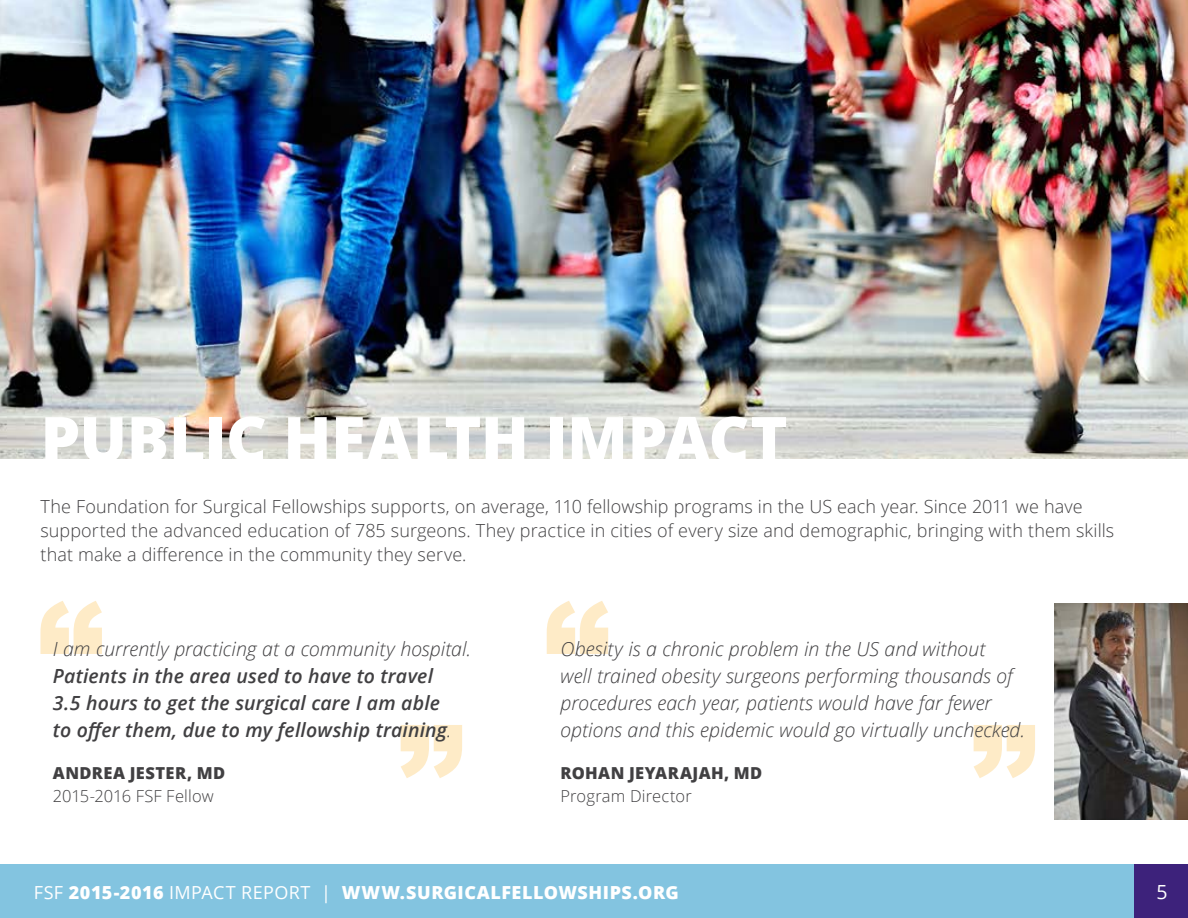
<style>
.page{position:relative;width:1188px;height:918px;background:#fff}
.page>*{position:absolute;margin:0;border:0;box-sizing:border-box;transform-origin:0 0}
.header_01{font:800 63px "Open Sans";letter-spacing:-.005em;color:#fff}
.quotes{font:italic 300 19.5px/27px "Open Sans";color:#414042}
.quotes-2{font:italic 600 19.5px/27px "Open Sans";letter-spacing:.01em;color:#414042}
.t1{font:19.5px "Open Sans";color:#fff}
.body{font:300 18px/24px "Open Sans";letter-spacing:.005em;color:#414042}
.t2{font:800 18px "Open Sans";letter-spacing:.03em;color:#fff}
.body-2{font:300 16.5px/22.5px "Open Sans";color:#414042}
.body-3{font:800 16.5px/22.5px "Open Sans";letter-spacing:.025em;color:#414042}
.s1{font-weight:300}
.s2{font-weight:800}
.s3{font-weight:400}
</style>
<div class="page">
<div style="left:0;top:864px;width:1188px;height:54px;background:#83c4e0"></div>
<div style="left:1134px;top:864px;width:54px;height:54px;background:#3d227b"></div>
<img style="left:0;top:0;width:1188px;height:459px">
<svg style="left:401px;top:725px;width:61px;height:53px"></svg>
<svg style="left:40px;top:601px;width:62px;height:53px"></svg>
<svg style="left:547px;top:601px;width:61px;height:53px"></svg>
<svg style="left:974px;top:725px;width:61px;height:53px"></svg>
<img style="left:1054px;top:604px;width:134px;height:216px">
<p class="header_01" style="left:40px;top:391px;width:749px">PUBLIC HEALTH IMPACT</p>
<p class="body" style="left:40px;top:494px;width:1075px">The Foundation for Surgical Fellowships supports, on average, 110 fellowship programs in the US each year. Since 2011 we have supported the advanced education of 785 surgeons. They practice in cities of every size and demographic, bringing with them skills that make a difference in the community they serve.</p>
<p class="quotes-2" style="left:53px;top:635px;width:420px"><span class="s1">I am currently practicing at a community hospital.<br></span>Patients in the area used to have to travel<br>3.5 hours to get the surgical care I am able<br>to offer them, due to my fellowship training<span class="s1">.</span></p>
<p class="body-2" style="left:53px;top:762px;width:174px"><span class="s2">ANDREA JESTER, MD<br></span>2015-2016 FSF Fellow</p>
<p class="quotes" style="left:561px;top:634px;width:466px">Obesity is a chronic problem in the US and without<br>well trained obesity surgeons performing thousands of procedures each year, patients would have far fewer options and this epidemic would go virtually unchecked.</p>
<p class="body-3" style="left:561px;top:761px;width:203px">ROHAN JEYARAJAH, MD<br><span class="s1">Program Director</span></p>
<p class="t2" style="left:34px;top:879px;width:646px"><span class="s3">FSF</span> 2015-2016 <span class="s3">IMPACT REPORT |</span> WWW.SURGICALFELLOWSHIPS.ORG</p>
<p class="t1" style="left:1157px;top:879px;width:13px">5</p>
</div>
